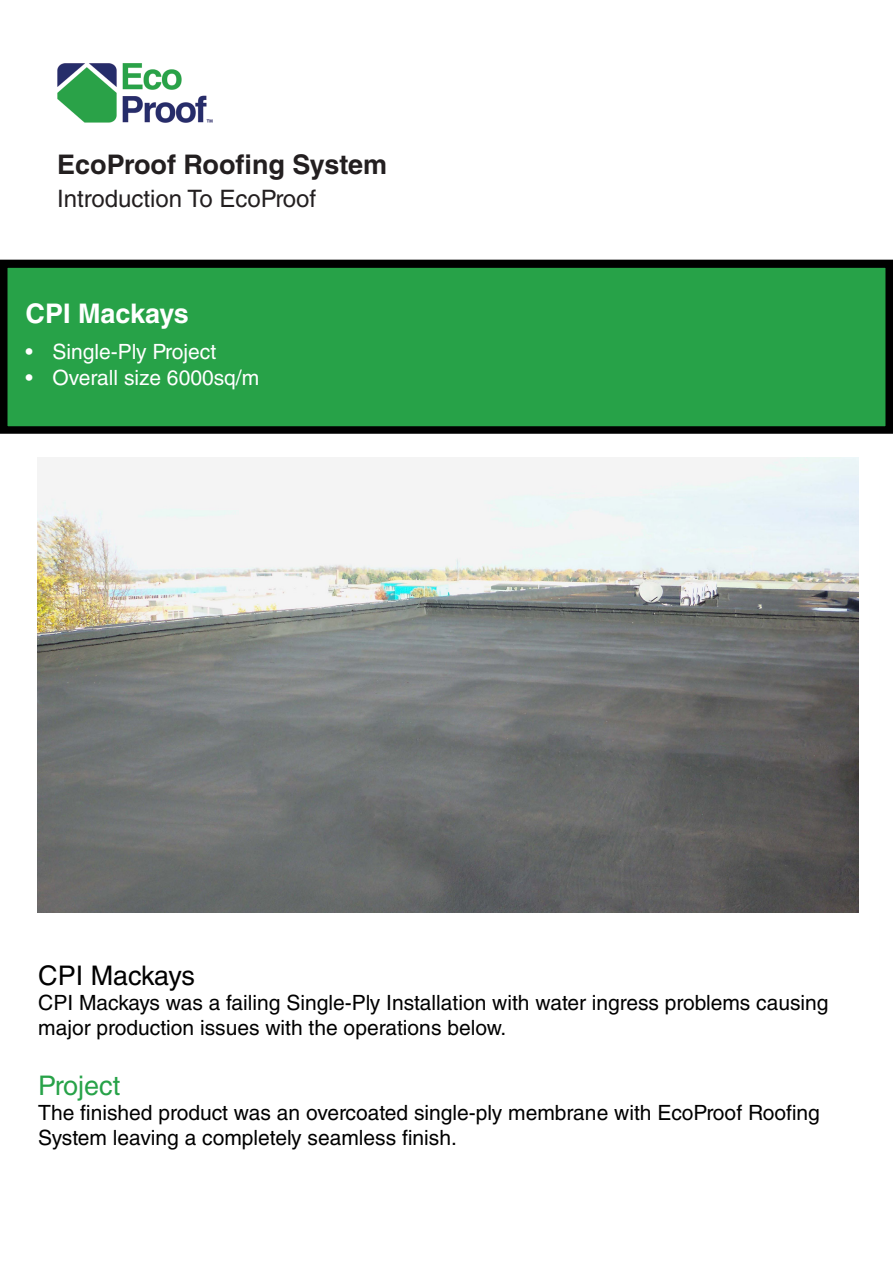
<style>
.page{position:relative;width:893px;height:1263px;background:#fff}
.page>*{position:absolute;margin:0;border:0;box-sizing:border-box;transform-origin:0 0}
.t1{font:700 27px "Helvetica LT Std";color:#231f20}
.t2{font:27px "Helvetica LT Std";letter-spacing:-.01em;color:#000}
.t3{font:700 27px "Helvetica LT Std";color:#fff}
.t4{font:27px "Helvetica LT Std";color:#27a248}
.t5{font:24px "Helvetica LT Std";color:#231f20}
.t6{font:21px/25.2px "Helvetica LT Std";color:#000}
.t7{font:21px "Helvetica LT Std";color:#fff}
</style>
<div class="page">
<img style="left:57px;top:63px;width:156px;height:60px">
<div style="left:4px;top:264px;width:885px;height:166px;background:#27a248"></div>
<div style="left:0;top:260px;width:893px;height:174px;border:8px solid #000"></div>
<img style="left:37px;top:457px;width:821px;height:455px">
<p class="t1" style="left:57px;top:148px;width:331px">EcoProof Roofing System</p>
<p class="t5" style="left:57px;top:184px;width:261px">Introduction To EcoProof</p>
<p class="t3" style="left:26px;top:297px;width:165px">CPI Mackays</p>
<p class="t7" style="left:26px;top:340px;width:192px">• Single-Ply Project</p>
<p class="t7" style="left:26px;top:365px;width:235px">• Overall size 6000sq/m</p>
<p class="t2" style="left:38px;top:959px;width:158px">CPI Mackays</p>
<p class="t6" style="left:38px;top:990px;width:792px">CPI Mackays was a failing Single-Ply Installation with water ingress problems causing major production issues with the operations below.</p>
<p class="t4" style="left:38px;top:1069px;width:83px">Project</p>
<p class="t6" style="left:38px;top:1100px;width:783px">The finished product was an overcoated single-ply membrane with EcoProof Roofing<br>System leaving a completely seamless finish.</p>
</div>
